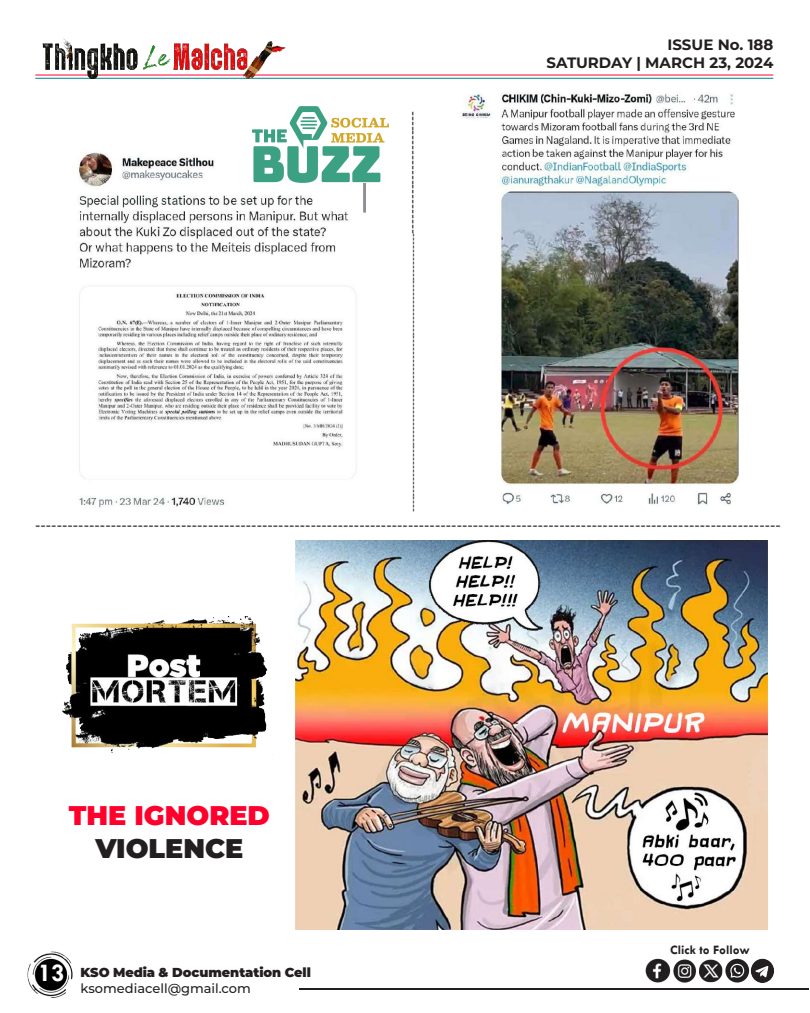
<style>
.page{position:relative;width:810px;height:1013px;background:#fff}
.page>*{position:absolute;margin:0;border:0;box-sizing:border-box;transform-origin:0 0}
.t1{font:900 27px "Montserrat";color:#ff002d}
.t2{font:900 27px "Montserrat";color:#231f20}
.t3{font:700 26px "Tw Cen";color:#fff}
.t4{font:700 15px/18px "Montserrat";color:#231f20;text-align:right}
.t5{font:500 14px "Montserrat";color:#231f20}
.t6{font:900 13px "Montserrat";letter-spacing:-.005em;color:#231f20}
.t7{font:500 13px "Montserrat";color:#231f20}
.t8{font:700 13px "Tw Cen";color:#231f20}
.t9{font:500 10.4px "Montserrat";color:#231f20}
.s1{font-size:13px}
</style>
<div class="page">
<hr style="left:299px;top:988px;width:509px;height:1px;background:#231f20">
<img style="left:27px;top:951px;width:46px;height:47px">
<hr style="left:35px;top:74px;width:738px;height:1px;background:#ff002d">
<hr style="left:35px;top:78px;width:738px;height:1px;background:#00848b">
<img style="left:35px;top:38px;width:254px;height:41px">
<img style="left:645px;top:958px;width:129px;height:25px">
<img style="left:77px;top:152px;width:288px;height:356px">
<img style="left:252px;top:106px;width:137px;height:76px">
<img style="left:61px;top:616px;width:207px;height:137px">
<img style="left:295px;top:540px;width:473px;height:389px">
<img style="left:462px;top:92px;width:277px;height:413px">
<p class="t4" style="left:546px;top:35px;width:228px">ISSUE No. 188<br>SATURDAY | MARCH 23, 2024</p>
<p class="t9" style="left:406px;top:512px;width:403px;rotate:-90deg">-----------------------------------------------------------------------<span class="s1">-------------------------</span></p>
<p class="t5" style="left:35px;top:515px;width:747px">------------------------------------------------------------------------------------------------------------------------------------------</p>
<h1 class="t1" style="left:69px;top:795px;width:203px">THE IGNORED</h1>
<h1 class="t2" style="left:95px;top:827px;width:149px">VIOLENCE</h1>
<h2 class="t3" style="left:38px;top:957px;width:28px">13</h2>
<p class="t6" style="left:81px;top:962px;width:232px">KSO Media &amp; Documentation Cell</p>
<p class="t7" style="left:81px;top:978px;width:172px">ksomediacell@gmail.com</p>
<p class="t8" style="left:670px;top:942px;width:81px">Click to Follow</p>
</div>
